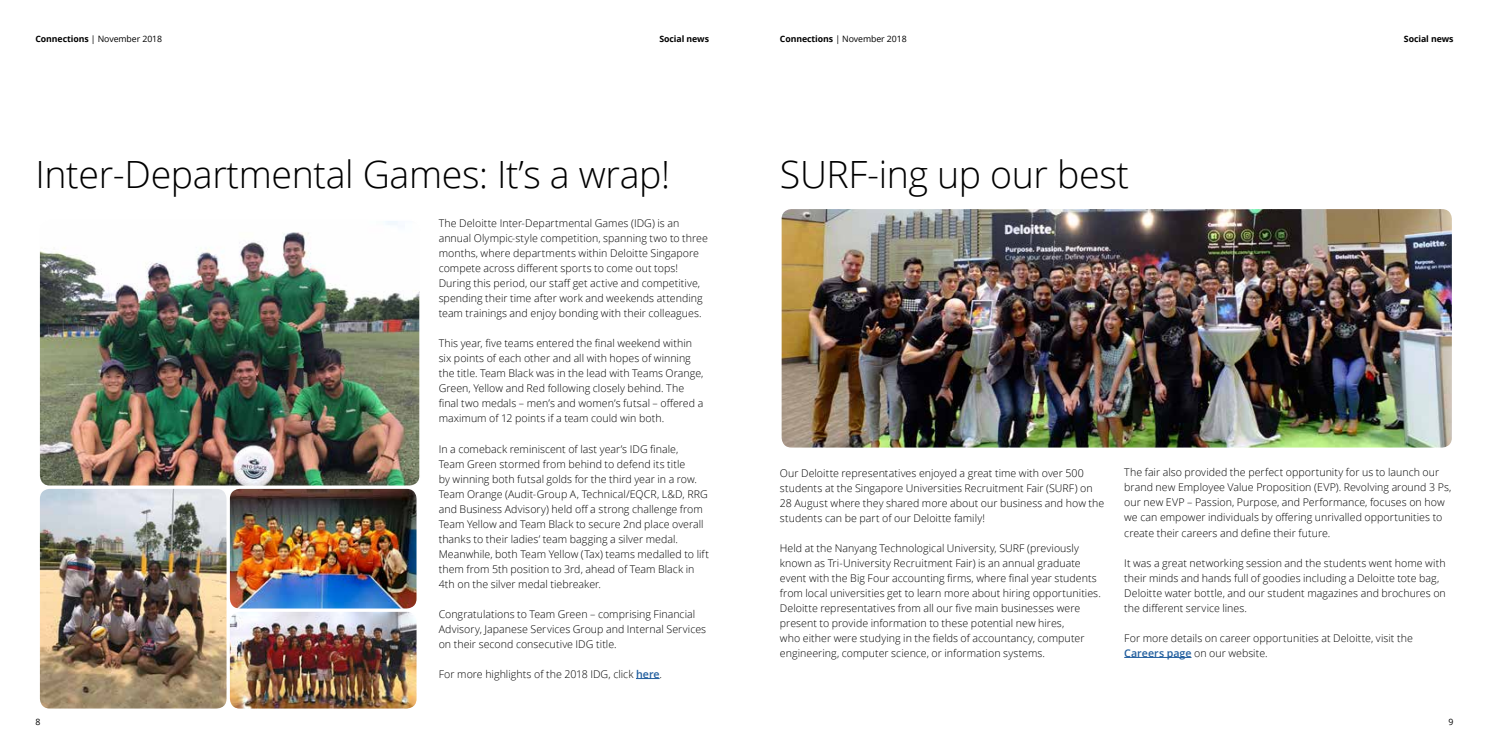
<style>
.page{position:relative;width:1489px;height:745px;background:#fff}
.page>*{position:absolute;margin:0;border:0;box-sizing:border-box;transform-origin:0 0}
.t1{font:300 37.5px "Open Sans";letter-spacing:-.01em;color:#000}
.t2{font:300 10.62px/15px "Open Sans";letter-spacing:.005em;color:#000}
.t3{font:8.75px "Open Sans";letter-spacing:-.01em;color:#000}
.t4{font:700 8.75px "Open Sans";letter-spacing:-.01em;color:#000}
.s1{font-weight:700}
.s2{font-weight:600;color:#215e9e}
</style>
<div class="page">
<hr style="left:1124px;top:656px;width:67px;height:1px;background:#215e9e">
<img style="left:41px;top:222px;width:377px;height:262px">
<div style="left:38px;top:219px;width:383px;height:268px;border:2px solid #fff;border-radius:11px"></div>
<img style="left:41px;top:490px;width:184px;height:216px">
<div style="left:38px;top:487px;width:190px;height:222px;border:2px solid #fff;border-radius:11px"></div>
<img style="left:231px;top:490px;width:184px;height:216px">
<div style="left:228px;top:609px;width:190px;height:100px;border:2px solid #fff;border-radius:11px"></div>
<div style="left:228px;top:487px;width:190px;height:122px;border:2px solid #fff;border-radius:11px"></div>
<img style="left:783px;top:210px;width:667px;height:236px">
<div style="left:780px;top:207px;width:673px;height:242px;border:2px solid #fff;border-radius:11px"></div>
<p class="t4" style="left:659px;top:33px;width:51px">Social news</p>
<p class="t3" style="left:35px;top:33px;width:128px"><span class="s1">Connections</span> | November 2018</p>
<p class="t3" style="left:780px;top:33px;width:128px"><span class="s1">Connections</span> | November 2018</p>
<h1 class="t1" style="left:35px;top:149px;width:636px">Inter-Departmental Games: It’s a wrap!</h1>
<h1 class="t1" style="left:780px;top:149px;width:350px">SURF-ing up our best</h1>
<p class="t4" style="left:1403px;top:33px;width:51px">Social news</p>
<p class="t3" style="left:35px;top:714px;width:7px">8</p>
<p class="t2" style="left:438px;top:215px;width:271px">The Deloitte Inter-Departmental Games (IDG) is an annual Olympic-style competition, spanning two to three months, where departments within Deloitte Singapore compete across different sports to come out tops!<br>During this period, our staff get active and competitive, spending their time after work and weekends attending team trainings and enjoy bonding with their colleagues.</p>
<p class="t2" style="left:438px;top:335px;width:266px">This year, five teams entered the final weekend within six points of each other and all with hopes of winning the title. Team Black was in the lead with Teams Orange, Green, Yellow and Red following closely behind. The final two medals – men’s and women’s futsal – offered a maximum of 12 points if a team could win both.</p>
<p class="t2" style="left:438px;top:440px;width:272px">In a comeback reminiscent of last year’s IDG finale,<br>Team Green stormed from behind to defend its title<br>by winning both futsal golds for the third year in a row.<br>Team Orange (Audit-Group A, Technical/EQCR, L&amp;D, RRG and Business Advisory) held off a strong challenge from Team Yellow and Team Black to secure 2nd place overall thanks to their ladies’ team bagging a silver medal.<br>Meanwhile, both Team Yellow (Tax) teams medalled to lift them from 5th position to 3rd, ahead of Team Black in 4th on the silver medal tiebreaker.</p>
<p class="t2" style="left:438px;top:605px;width:269px">Congratulations to Team Green – comprising Financial<br>Advisory, Japanese Services Group and Internal Services on their second consecutive IDG title.</p>
<p class="t2" style="left:438px;top:665px;width:225px">For more highlights of the 2018 IDG, click <span class="s2">here</span>.</p>
<p class="t2" style="left:780px;top:464px;width:326px">Our Deloitte representatives enjoyed a great time with over 500 students at the Singapore Universities Recruitment Fair (SURF) on 28 August where they shared more about our business and how the students can be part of our Deloitte family!</p>
<p class="t2" style="left:780px;top:539px;width:322px">Held at the Nanyang Technological University, SURF (previously known as Tri-University Recruitment Fair) is an annual graduate event with the Big Four accounting firms, where final year students from local universities get to learn more about hiring opportunities.<br>Deloitte representatives from all our five main businesses were present to provide information to these potential new hires,<br>who either were studying in the fields of accountancy, computer engineering, computer science, or information systems.</p>
<p class="t2" style="left:1124px;top:464px;width:329px">The fair also provided the perfect opportunity for us to launch our brand new Employee Value Proposition (EVP). Revolving around 3 Ps, our new EVP – Passion, Purpose, and Performance, focuses on how we can empower individuals by offering unrivalled opportunities to create their careers and define their future.</p>
<p class="t2" style="left:1124px;top:554px;width:323px">It was a great networking session and the students went home with their minds and hands full of goodies including a Deloitte tote bag, Deloitte water bottle, and our student magazines and brochures on the different service lines.</p>
<p class="t2" style="left:1124px;top:629px;width:290px">For more details on career opportunities at Deloitte, visit the<br><span class="s2">Careers page</span> on our website.</p>
<p class="t3" style="left:1448px;top:714px;width:7px">9</p>
</div>
